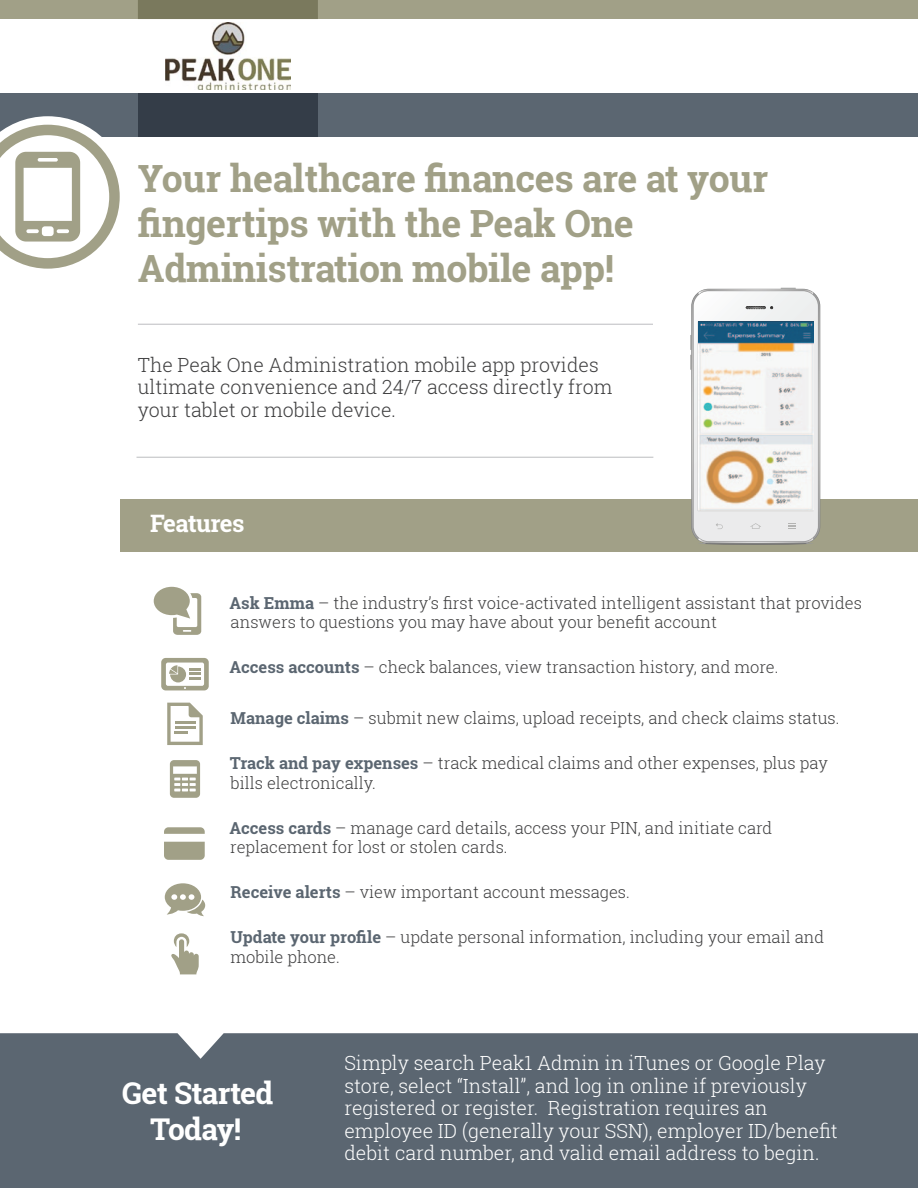
<style>
.page{position:relative;width:918px;height:1188px;background:#fff}
.page>*{position:absolute;margin:0;border:0;box-sizing:border-box;transform-origin:0 0}
.t1{font:700 37.5px/45px "Roboto Slab";letter-spacing:-.01em;color:#a1a087}
.t2{font:700 30px/36px "Roboto Slab";letter-spacing:-.02em;color:#fff;text-align:center}
.t3{font:700 24px "Roboto Slab";letter-spacing:-.03em;color:#fff}
.t4{font:300 19.5px/22.5px "Roboto Slab";color:#fff}
.t5{font:300 19.5px/22.5px "Roboto Slab";color:#3e3e3f}
.t6{font:300 16.5px/19.5px "Roboto Slab";color:#3e3e3f}
.s1{font-weight:700;color:#5b6671}
</style>
<div class="page">
<hr style="left:138px;top:324px;width:718px;height:1px;background:#bcbdc0">
<div style="left:653px;top:261px;width:234px;height:216px;background:#fff"></div>
<div style="left:0;top:1033px;width:918px;height:155px;background:#5b6671"></div>
<div style="left:120px;top:500px;width:798px;height:52px;background:#a1a087"></div>
<div style="left:0;top:94px;width:918px;height:43px;background:#5b6671"></div>
<div style="left:138px;top:94px;width:180px;height:43px;background:#343d48"></div>
<img style="left:166px;top:23px;width:124px;height:66px">
<div style="left:0;top:0;width:918px;height:19px;background:#a1a087"></div>
<div style="left:138px;top:0;width:180px;height:19px;background:#7a795d"></div>
<svg style="left:161px;top:658px;width:48px;height:32px"></svg>
<svg style="left:167px;top:703px;width:36px;height:42px"></svg>
<svg style="left:170px;top:760px;width:30px;height:38px"></svg>
<div style="left:164px;top:827px;width:41px;height:33px;background:#a1a087;border-radius:4px"></div>
<svg style="left:164px;top:834px;width:41px;height:8px"></svg>
<svg style="left:165px;top:883px;width:40px;height:33px"></svg>
<svg style="left:171px;top:933px;width:28px;height:41px"></svg>
<svg style="left:690px;top:288px;width:130px;height:257px"></svg>
<img style="left:698px;top:322px;width:115px;height:188px">
<hr style="left:136px;top:457px;width:517px;height:1px;background:#bcbdc0">
<svg style="left:0;top:116px;width:120px;height:153px"></svg>
<svg style="left:154px;top:587px;width:47px;height:48px"></svg>
<h1 class="t1" style="left:138px;top:155px;width:632px">Your healthcare finances are at your fingertips with the Peak One<br>Administration mobile app!</h1>
<p class="t5" style="left:138px;top:353px;width:476px">The Peak One Administration mobile app provides ultimate convenience and 24/7 access directly from your tablet or mobile device.</p>
<h3 class="t3" style="left:150px;top:506px;width:96px">Features</h3>
<p class="t6" style="left:229px;top:593px;width:634px"><span class="s1">Ask Emma</span> – the industry’s first voice-activated intelligent assistant that provides answers to questions you may have about your benefit account</p>
<p class="t6" style="left:229px;top:657px;width:551px"><span class="s1">Access accounts</span> – check balances, view transaction history, and more.</p>
<p class="t6" style="left:231px;top:708px;width:611px"><span class="s1">Manage claims</span> – submit new claims, upload receipts, and check claims status.</p>
<p class="t6" style="left:230px;top:753px;width:599px"><span class="s1">Track and pay expenses</span> – track medical claims and other expenses, plus pay bills electronically.</p>
<p class="t6" style="left:229px;top:818px;width:545px"><span class="s1">Access cards</span> – manage card details, access your PIN, and initiate card replacement for lost or stolen cards.</p>
<p class="t6" style="left:231px;top:882px;width:401px"><span class="s1">Receive alerts</span> – view important account messages.</p>
<p class="t6" style="left:230px;top:927px;width:595px"><span class="s1">Update your profile</span> – update personal information, including your email and mobile phone.</p>
<h2 class="t2" style="left:122px;top:1075px;width:153px">Get Started<br>Today!</h2>
<p class="t4" style="left:344px;top:1051px;width:495px">Simply search Peak1 Admin in iTunes or Google Play store, select “Install”, and log in online if previously registered or register. Registration requires an employee ID (generally your SSN), employer ID/benefit debit card number, and valid email address to begin.</p>
</div>
